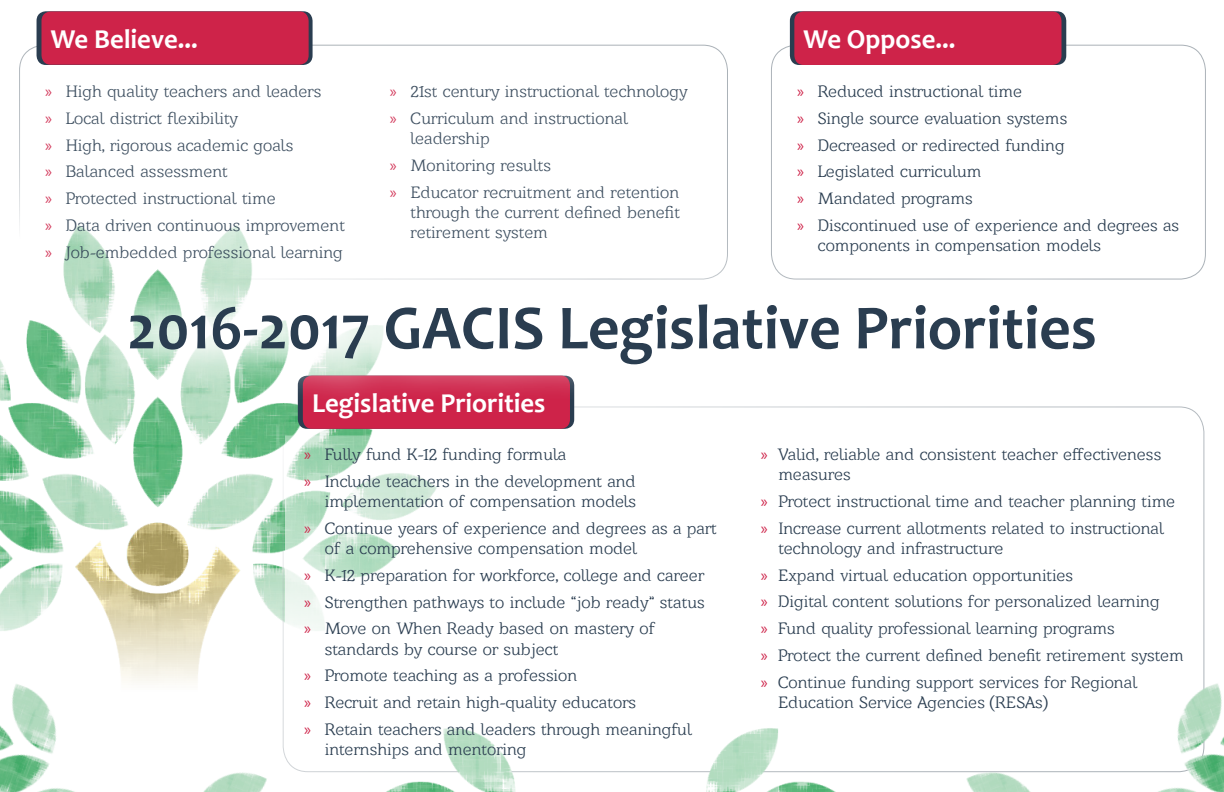
<style>
.page{position:relative;width:1224px;height:792px;background:#fff}
.page>*{position:absolute;margin:0;border:0;box-sizing:border-box;transform-origin:0 0}
.t1{font:700 63.4px "Candara";color:#2a3d50}
.t2{font:700 27.4px "Candara";color:#fff}
.t3{font:17px/26.8px "Barkentina";color:#2a3d50}
.s1{font-family:"Myriad Pro";color:#ce2349}
</style>
<div class="page">
<img style="left:0;top:279px;width:373px;height:330px">
<svg style="left:285px;top:435px;width:152px;height:174px"></svg>
<img style="left:397px;top:728px;width:438px;height:64px">
<img style="left:0;top:609px;width:397px;height:183px">
<img style="left:835px;top:612px;width:389px;height:180px">
<div style="left:303px;top:376px;width:267px;height:53px;background:#ce2349;border-radius:9px"></div>
<svg style="left:790px;top:11px;width:276px;height:54px"></svg>
<div style="left:794px;top:11px;width:267px;height:54px;background:#ce2349;border-radius:9px"></div>
<svg style="left:37px;top:11px;width:276px;height:54px"></svg>
<div style="left:42px;top:11px;width:267px;height:54px;background:#ce2349;border-radius:9px"></div>
<svg style="left:78px;top:252px;width:1068px;height:163px"></svg>
<h2 class="t2" style="left:51px;top:22px;width:149px">We Believe...</h2>
<p class="t3" style="left:45px;top:78px;width:301px"><span class="s1">»</span> High quality teachers and leaders<br><span class="s1">»</span> Local district flexibility<br><span class="s1">»</span> High, rigorous academic goals<br><span class="s1">»</span> Balanced assessment<br><span class="s1">»</span> Protected instructional time<br><span class="s1">»</span> Data driven continuous improvement <span class="s1">»</span> Job-embedded professional learning</p>
<p class="t3" style="left:390px;top:78px;width:299px"><span class="s1">»</span> 21st century instructional technology <span class="s1">»</span> Curriculum and instructional</p>
<p class="t3" style="left:390px;top:125px;width:291px;text-indent:21px">leadership<br><span class="s1">»</span> Monitoring results<br><span class="s1">»</span> Educator recruitment and retention</p>
<p class="t3" style="left:411px;top:202px;width:271px;line-height:20.2px">through the current defined benefit retirement system</p>
<h2 class="t2" style="left:804px;top:22px;width:154px">We Oppose...</h2>
<p class="t3" style="left:797px;top:78px;width:383px"><span class="s1">»</span> Reduced instructional time<br><span class="s1">»</span> Single source evaluation systems<br><span class="s1">»</span> Decreased or redirected funding<br><span class="s1">»</span> Legislated curriculum<br><span class="s1">»</span> Mandated programs<br><span class="s1">»</span> Discontinued use of experience and degrees as</p>
<p class="t3" style="left:818px;top:232px;width:285px">components in compensation models</p>
<h1 class="t1" style="left:127px;top:288px;width:971px">2016-2017 GACIS Legislative Priorities</h1>
<h2 class="t2" style="left:312px;top:386px;width:235px">Legislative Priorities</h2>
<p class="t3" style="left:304px;top:441px;width:333px"><span class="s1">»</span> Fully fund K-12 funding formula<br><span class="s1">»</span> Include teachers in the development and</p>
<p class="t3" style="left:304px;top:488px;width:414px;text-indent:21px">implementation of compensation models<br><span class="s1">»</span> Continue years of experience and degrees as a part</p>
<p class="t3" style="left:304px;top:535px;width:402px;text-indent:21px">of a comprehensive compensation model<br><span class="s1">»</span> K-12 preparation for workforce, college and career <span class="s1">»</span> Strengthen pathways to include “job ready” status <span class="s1">»</span> Move on When Ready based on mastery of</p>
<p class="t3" style="left:304px;top:635px;width:389px;text-indent:21px">standards by course or subject<br><span class="s1">»</span> Promote teaching as a profession<br><span class="s1">»</span> Recruit and retain high-quality educators<br><span class="s1">»</span> Retain teachers and leaders through meaningful</p>
<p class="t3" style="left:325px;top:736px;width:203px">internships and mentoring</p>
<p class="t3" style="left:778px;top:444px;width:384px;line-height:20.2px;text-indent:-17px"><span class="s1">»</span> Valid, reliable and consistent teacher effectiveness measures</p>
<p class="t3" style="left:761px;top:487px;width:416px"><span class="s1">»</span> Protect instructional time and teacher planning time <span class="s1">»</span> Increase current allotments related to instructional</p>
<p class="t3" style="left:761px;top:534px;width:425px;text-indent:18px">technology and infrastructure<br><span class="s1">»</span> Expand virtual education opportunities<br><span class="s1">»</span> Digital content solutions for personalized learning<br><span class="s1">»</span> Fund quality professional learning programs<br><span class="s1">»</span> Protect the current defined benefit retirement system <span class="s1">»</span> Continue funding support services for Regional</p>
<p class="t3" style="left:778px;top:689px;width:271px">Education Service Agencies (RESAs)</p>
</div>
